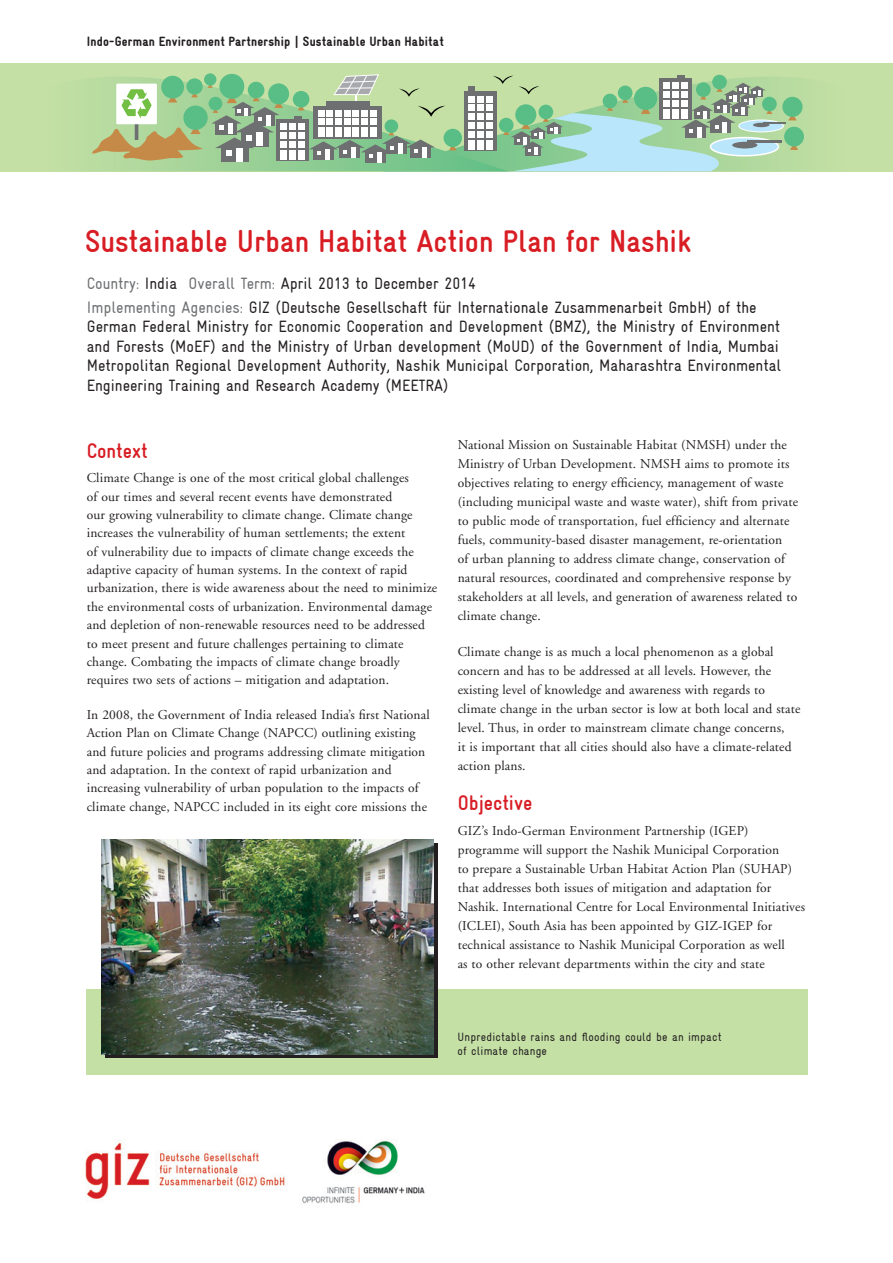
<style>
.page{position:relative;width:893px;height:1263px;background:#fff}
.page>*{position:absolute;margin:0;border:0;box-sizing:border-box;transform-origin:0 0}
.t1{font:700 condensed 31.5px "Gravur";color:#d81d24}
.t2{font:700 condensed 21px "Gravur";color:#d81d24}
.t3{font:condensed 16.5px/19.5px "Gravur";color:#231f20}
.t4{font:13.5px/19px "Adobe Garamond";letter-spacing:.01em;color:#231f20}
.t5{font:900 condensed 13.5px "Gravur";letter-spacing:.015em;color:#231f20}
.t6{font:condensed 12px/13.5px "Gravur";letter-spacing:.015em;color:#231f20}
.s1{color:#6d6f71}
</style>
<div class="page">
<div style="left:0;top:63px;width:893px;height:108px;background:#c4e0a5"></div>
<img style="left:85px;top:1141px;width:340px;height:63px">
<div style="left:87px;top:989px;width:721px;height:85px;background:#c4e0a5"></div>
<div style="left:105px;top:843px;width:332px;height:215px;background:linear-gradient(to right,#231f20,#231f20)"></div>
<img style="left:101px;top:839px;width:333px;height:215px">
<svg style="left:92px;top:74px;width:712px;height:97px"></svg>
<div style="left:398px;top:144px;width:5px;height:10px;background:#fff"></div>
<p class="t5" style="left:87px;top:34px;width:359px">Indo-German Environment Partnership | Sustainable Urban Habitat</p>
<h1 class="t1" style="left:85px;top:224px;width:607px">Sustainable Urban Habitat Action Plan for Nashik</h1>
<p class="t3" style="left:87px;top:271px;width:671px;line-height:23.9px"><span class="s1">Country:</span> India <span class="s1">Overall Term:</span> April 2013 to December 2014<br><span class="s1">Implementing Agencies:</span> GIZ (Deutsche Gesellschaft für Internationale Zusammenarbeit GmbH) of the</p>
<p class="t3" style="left:87px;top:317px;width:696px">German Federal Ministry for Economic Cooperation and Development (BMZ), the Ministry of Environment and Forests (MoEF) and the Ministry of Urban development (MoUD) of the Government of India, Mumbai Metropolitan Regional Development Authority, Nashik Municipal Corporation, Maharashtra Environmental Engineering Training and Research Academy (MEETRA)</p>
<h2 class="t2" style="left:87px;top:440px;width:62px">Context</h2>
<p class="t4" style="left:87px;top:469px;width:352px;line-height:18.3px">Climate Change is one of the most critical global challenges<br>of our times and several recent events have demonstrated<br>our growing vulnerability to climate change. Climate change increases the vulnerability of human settlements; the extent<br>of vulnerability due to impacts of climate change exceeds the adaptive capacity of human systems. In the context of rapid urbanization, there is wide awareness about the need to minimize the environmental costs of urbanization. Environmental damage and depletion of non-renewable resources need to be addressed to meet present and future challenges pertaining to climate change. Combating the impacts of climate change broadly requires two sets of actions – mitigation and adaptation.</p>
<p class="t4" style="left:87px;top:706px;width:344px;line-height:18.3px">In 2008, the Government of India released India’s first National Action Plan on Climate Change (NAPCC) outlining existing and future policies and programs addressing climate mitigation and adaptation. In the context of rapid urbanization and increasing vulnerability of urban population to the impacts of climate change, NAPCC included in its eight core missions the</p>
<p class="t4" style="left:458px;top:436px;width:342px">National Mission on Sustainable Habitat (NMSH) under the Ministry of Urban Development. NMSH aims to promote its objectives relating to energy efficiency, management of waste (including municipal waste and waste water), shift from private to public mode of transportation, fuel efficiency and alternate fuels, community-based disaster management, re-orientation<br>of urban planning to address climate change, conservation of natural resources, coordinated and comprehensive response by stakeholders at all levels, and generation of awareness related to climate change.</p>
<p class="t4" style="left:458px;top:642px;width:344px">Climate change is as much a local phenomenon as a global concern and has to be addressed at all levels. However, the existing level of knowledge and awareness with regards to climate change in the urban sector is low at both local and state level. Thus, in order to mainstream climate change concerns,<br>it is important that all cities should also have a climate-related action plans.</p>
<h2 class="t2" style="left:458px;top:791px;width:76px">Objective</h2>
<p class="t4" style="left:458px;top:821px;width:349px">GIZ’s Indo-German Environment Partnership (IGEP) programme will support the Nashik Municipal Corporation<br>to prepare a Sustainable Urban Habitat Action Plan (SUHAP) that addresses both issues of mitigation and adaptation for Nashik. International Centre for Local Environmental Initiatives (ICLEI), South Asia has been appointed by GIZ-IGEP for technical assistance to Nashik Municipal Corporation as well<br>as to other relevant departments within the city and state</p>
<p class="t6" style="left:458px;top:1030px;width:265px">Unpredictable rains and flooding could be an impact of climate change</p>
</div>
